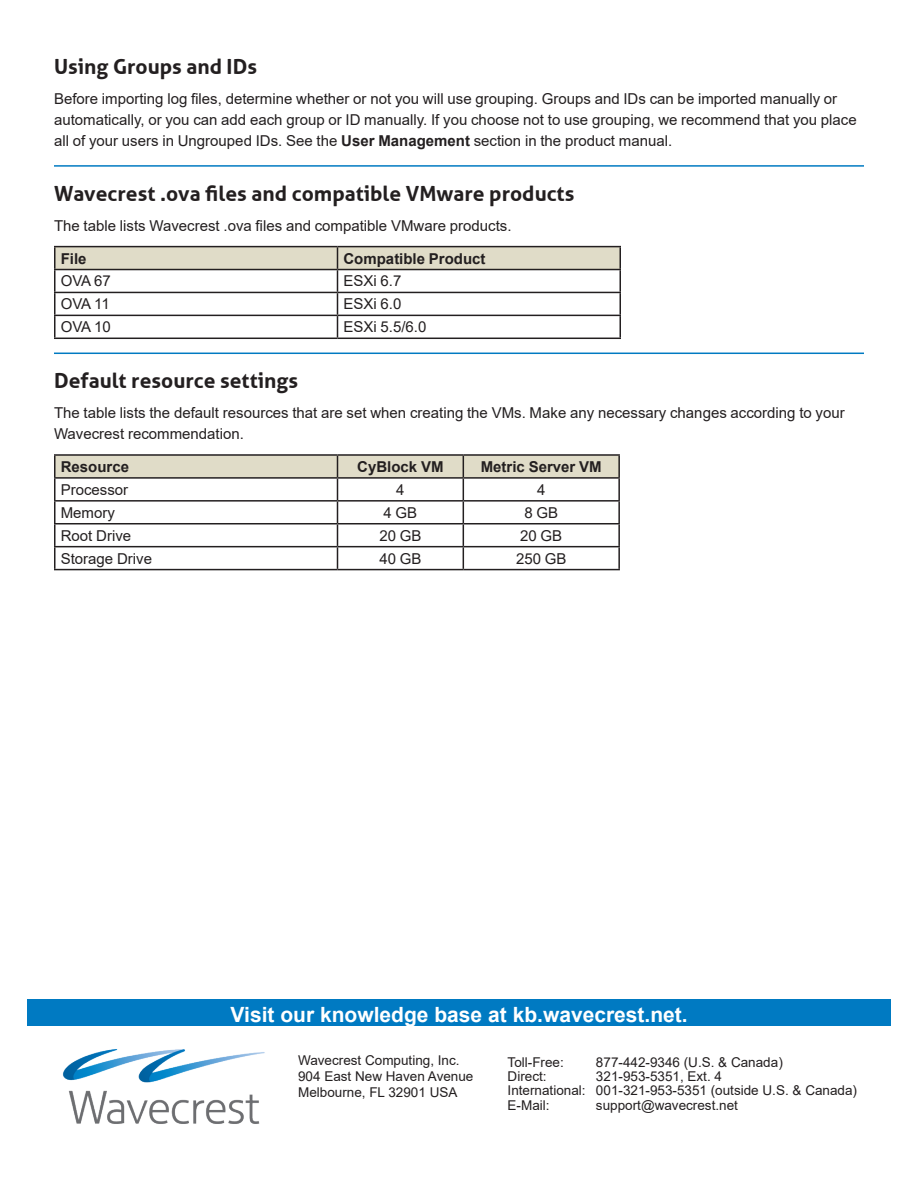
<style>
.page{position:relative;width:918px;height:1188px;background:#fff}
.page>*{position:absolute;margin:0;border:0;box-sizing:border-box;transform-origin:0 0}
.Heading_1{font:700 21px "WC Aller";color:#231f20}
.t1{font:700 21px "Arial";color:#fff}
.t2{font:15px/21px "Arial";color:#231f20}
.t3{font:700 15px "Arial";color:#231f20}
.t4{font:13.5px/16.2px "Arial";color:#231f20}
.s1{font-weight:700}
</style>
<div class="page">
<div style="left:27px;top:999px;width:864px;height:27px;background:#007ac2"></div>
<img style="left:62px;top:1049px;width:203px;height:75px">
<hr style="left:54px;top:165px;width:810px;height:2px;background:#007ac2">
<hr style="left:54px;top:353px;width:810px;height:1px;background:#007ac2">
<hr style="left:54px;top:246px;width:284px;height:1px;background:#231f20">
<hr style="left:54px;top:247px;width:2px;height:22px;background:#231f20">
<hr style="left:338px;top:246px;width:283px;height:1px;background:#231f20">
<hr style="left:54px;top:269px;width:284px;height:1px;background:#231f20">
<hr style="left:54px;top:270px;width:2px;height:22px;background:#231f20">
<hr style="left:54px;top:292px;width:284px;height:1px;background:#231f20">
<hr style="left:54px;top:293px;width:2px;height:22px;background:#231f20">
<hr style="left:54px;top:315px;width:284px;height:1px;background:#231f20">
<hr style="left:54px;top:316px;width:2px;height:22px;background:#231f20">
<svg style="left:55px;top:247px;width:566px;height:91px"></svg>
<hr style="left:54px;top:338px;width:284px;height:1px;background:#231f20">
<hr style="left:338px;top:338px;width:283px;height:1px;background:#231f20">
<hr style="left:54px;top:454px;width:284px;height:2px;background:#231f20">
<hr style="left:54px;top:456px;width:2px;height:21px;background:#231f20">
<hr style="left:338px;top:454px;width:125px;height:2px;background:#231f20">
<hr style="left:463px;top:454px;width:157px;height:2px;background:#231f20">
<hr style="left:618px;top:456px;width:2px;height:21px;background:#231f20">
<hr style="left:54px;top:477px;width:284px;height:2px;background:#231f20">
<hr style="left:54px;top:479px;width:2px;height:21px;background:#231f20">
<hr style="left:463px;top:477px;width:157px;height:2px;background:#231f20">
<hr style="left:618px;top:479px;width:2px;height:21px;background:#231f20">
<hr style="left:54px;top:500px;width:284px;height:2px;background:#231f20">
<hr style="left:54px;top:502px;width:2px;height:21px;background:#231f20">
<hr style="left:463px;top:500px;width:157px;height:2px;background:#231f20">
<hr style="left:618px;top:502px;width:2px;height:21px;background:#231f20">
<hr style="left:54px;top:523px;width:284px;height:1px;background:#231f20">
<hr style="left:54px;top:525px;width:2px;height:21px;background:#231f20">
<hr style="left:463px;top:523px;width:157px;height:1px;background:#231f20">
<hr style="left:618px;top:525px;width:2px;height:21px;background:#231f20">
<hr style="left:54px;top:546px;width:284px;height:1px;background:#231f20">
<hr style="left:54px;top:547px;width:2px;height:22px;background:#231f20">
<hr style="left:463px;top:546px;width:157px;height:1px;background:#231f20">
<svg style="left:55px;top:455px;width:564px;height:114px"></svg>
<hr style="left:618px;top:547px;width:2px;height:22px;background:#231f20">
<hr style="left:54px;top:569px;width:284px;height:1px;background:#231f20">
<hr style="left:338px;top:569px;width:125px;height:1px;background:#231f20">
<hr style="left:463px;top:569px;width:157px;height:1px;background:#231f20">
<p class="Heading_1" style="left:54px;top:54px;width:205px">Using Groups and IDs</p>
<p class="t2" style="left:54px;top:88px;width:804px">Before importing log files, determine whether or not you will use grouping. Groups and IDs can be imported manually or automatically, or you can add each group or ID manually. If you choose not to use grouping, we recommend that you place all of your users in Ungrouped IDs. See the <span class="s1">User Management</span> section in the product manual.</p>
<p class="Heading_1" style="left:54px;top:181px;width:522px">Wavecrest .ova files and compatible VMware products</p>
<p class="t2" style="left:54px;top:215px;width:459px">The table lists Wavecrest .ova files and compatible VMware products.</p>
<p class="t3" style="left:61px;top:248px;width:27px">File</p>
<p class="t3" style="left:344px;top:248px;width:144px">Compatible Product</p>
<p class="t2" style="left:61px;top:271px;width:52px">OVA 67</p>
<p class="t2" style="left:344px;top:271px;width:59px">ESXi 6.7</p>
<p class="t2" style="left:61px;top:294px;width:51px">OVA 11</p>
<p class="t2" style="left:344px;top:294px;width:59px">ESXi 6.0</p>
<p class="t2" style="left:61px;top:316px;width:52px">OVA 10</p>
<p class="t2" style="left:344px;top:316px;width:84px">ESXi 5.5/6.0</p>
<p class="Heading_1" style="left:54px;top:369px;width:246px">Default resource settings</p>
<p class="t2" style="left:54px;top:402px;width:792px">The table lists the default resources that are set when creating the VMs. Make any necessary changes according to your<br>Wavecrest recommendation.</p>
<p class="t3" style="left:61px;top:456px;width:70px">Resource</p>
<p class="t3" style="left:357px;top:456px;width:88px">CyBlock VM</p>
<p class="t3" style="left:481px;top:456px;width:122px">Metric Server VM</p>
<p class="t2" style="left:61px;top:479px;width:69px">Processor</p>
<p class="t2" style="left:396px;top:479px;width:10px">4</p>
<p class="t2" style="left:537px;top:479px;width:10px">4</p>
<p class="t2" style="left:61px;top:502px;width:56px">Memory</p>
<p class="t2" style="left:384px;top:502px;width:35px">4 GB</p>
<p class="t2" style="left:524px;top:502px;width:35px">8 GB</p>
<p class="t2" style="left:61px;top:525px;width:72px">Root Drive</p>
<p class="t2" style="left:379px;top:525px;width:44px">20 GB</p>
<p class="t2" style="left:520px;top:525px;width:44px">20 GB</p>
<p class="t2" style="left:61px;top:548px;width:93px">Storage Drive</p>
<p class="t2" style="left:379px;top:548px;width:44px">40 GB</p>
<p class="t2" style="left:516px;top:548px;width:52px">250 GB</p>
<h1 class="t1" style="left:231px;top:999px;width:459px">Visit our knowledge base at kb.wavecrest.net.</h1>
<p class="t4" style="left:298px;top:1052px;width:177px">Wavecrest Computing, Inc.<br>904 East New Haven Avenue<br>Melbourne, FL 32901 USA</p>
<p class="t4" style="left:508px;top:1054px;width:58px">Toll-Free:</p>
<p class="t4" style="left:596px;top:1054px;width:188px">877-442-9346 (U.S. &amp; Canada)</p>
<p class="t4" style="left:508px;top:1069px;width:351px;line-height:14.1px;text-indent:88px">321-953-5351, Ext. 4<br>International: 001-321-953-5351 (outside U.S. &amp; Canada)<br>E-Mail:</p>
<p class="t4" style="left:508px;top:1068px;width:41px">Direct:</p>
<p class="t4" style="left:596px;top:1097px;width:144px">support@wavecrest.net</p>
</div>
